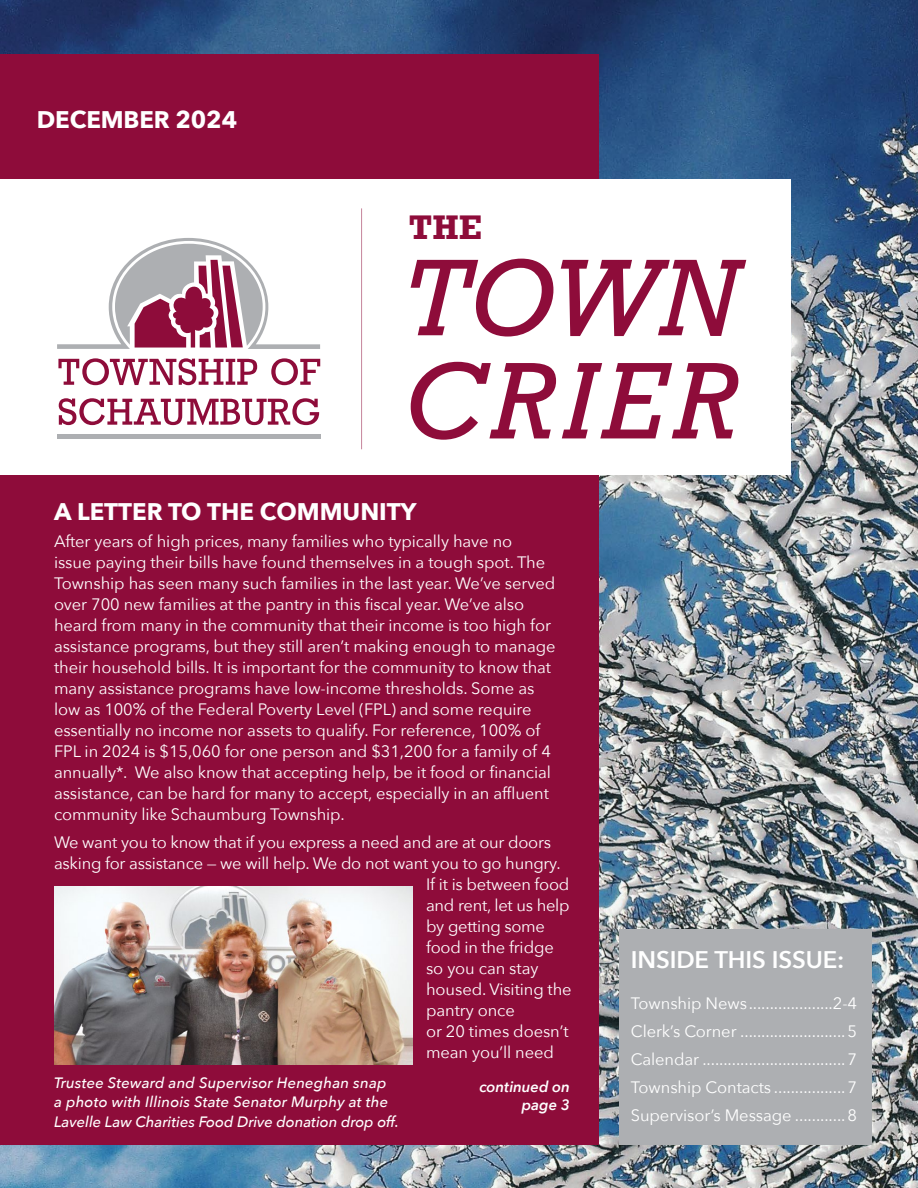
<style>
.page{position:relative;width:918px;height:1188px;background:#fff}
.page>*{position:absolute;margin:0;border:0;box-sizing:border-box;transform-origin:0 0}
.t1{font:italic 102.45px/103.2px "Rockwell";letter-spacing:.07em;color:#8e0c3a}
.t2{font:700 32.1px "Rockwell";color:#8e0c3a}
.t3{font:700 24px "Avenir Next";letter-spacing:-.005em;color:#fff}
.t4{font:600 24px "Avenir Next";letter-spacing:-.005em;color:#fff}
.t5{font:16.5px/21px "Avenir Next";letter-spacing:-.005em;color:#fff;text-align:justify}
.t6{font:italic 500 15px/19.5px "Avenir Next";letter-spacing:.01em;color:#fff}
.t7{font:italic 600 15px/18px "Avenir Next";letter-spacing:-.005em;color:#fff;text-align:right}
</style>
<div class="page">
<img style="left:0;top:0;width:918px;height:1188px">
<div style="left:0;top:54px;width:598px;height:1091px;background:#8e0c3a"></div>
<div style="left:619px;top:929px;width:253px;height:216px;background:#adafb2"></div>
<div style="left:0;top:179px;width:791px;height:296px;background:#fff"></div>
<svg style="left:57px;top:238px;width:263px;height:111px"></svg>
<hr style="left:57px;top:434px;width:263px;height:4px;background:#adafb2">
<svg style="left:58px;top:358px;width:199px;height:27px"></svg>
<svg style="left:271px;top:358px;width:49px;height:27px"></svg>
<svg style="left:59px;top:398px;width:260px;height:27px"></svg>
<hr style="left:361px;top:208px;width:1px;height:241px;background:#c6859c">
<img style="left:54px;top:887px;width:359px;height:177px">
<h3 class="t3" style="left:37px;top:98px;width:202px">DECEMBER 2024</h3>
<h2 class="t2" style="left:409px;top:207px;width:75px">THE</h2>
<h1 class="t1" style="left:404px;top:248px;width:336px">TOWN<br>CRIER</h1>
<h3 class="t3" style="left:54px;top:490px;width:364px">A LETTER TO THE COMMUNITY</h3>
<p class="t5" style="left:54px;top:530px;width:503px;text-align:left">After years of high prices, many families who typically have no<br>issue paying their bills have found themselves in a tough spot. The Township has seen many such families in the last year. We’ve served over 700 new families at the pantry in this fiscal year. We’ve also heard from many in the community that their income is too high for assistance programs, but they still aren’t making enough to manage their household bills. It is important for the community to know that many assistance programs have low-income thresholds. Some as low as 100% of the Federal Poverty Level (FPL) and some require essentially no income nor assets to qualify. For reference, 100% of FPL in 2024 is $15,060 for one person and $31,200 for a family of 4 annually*. We also know that accepting help, be it food or financial assistance, can be hard for many to accept, especially in an affluent community like Schaumburg Township.</p>
<p class="t5" style="left:54px;top:831px;width:499px">We want you to know that if you express a need and are at our doors</p>
<p class="t5" style="left:54px;top:852px;width:508px">asking for assistance — we will help. We do not want you to go hungry.</p>
<p class="t5" style="left:426px;top:873px;width:145px">If it is between food</p>
<p class="t5" style="left:426px;top:894px;width:145px">and rent, let us help</p>
<p class="t5" style="left:426px;top:915px;width:121px">by getting some</p>
<p class="t5" style="left:426px;top:936px;width:129px">food in the fridge</p>
<p class="t5" style="left:426px;top:957px;width:114px">so you can stay</p>
<p class="t5" style="left:426px;top:978px;width:147px">housed. Visiting the</p>
<p class="t5" style="left:426px;top:999px;width:90px">pantry once</p>
<p class="t5" style="left:426px;top:1020px;width:144px">or 20 times doesn’t</p>
<p class="t5" style="left:426px;top:1041px;width:129px">mean you’ll need</p>
<p class="t7" style="left:479px;top:1077px;width:92px">continued on page 3</p>
<p class="t6" style="left:54px;top:1072px;width:347px">Trustee Steward and Supervisor Heneghan snap<br>a photo with Illinois State Senator Murphy at the<br>Lavelle Law Charities Food Drive donation drop off.</p>
<h3 class="t4" style="left:631px;top:939px;width:215px">INSIDE THIS ISSUE:</h3>
<p class="t5" style="left:631px;top:989px;width:228px;line-height:27.8px">Township News....................2-4<br>Clerk’s Corner .........................5<br>Calendar ..................................7<br>Township Contacts .................7<br>Supervisor’s Message ............8</p>
</div>
